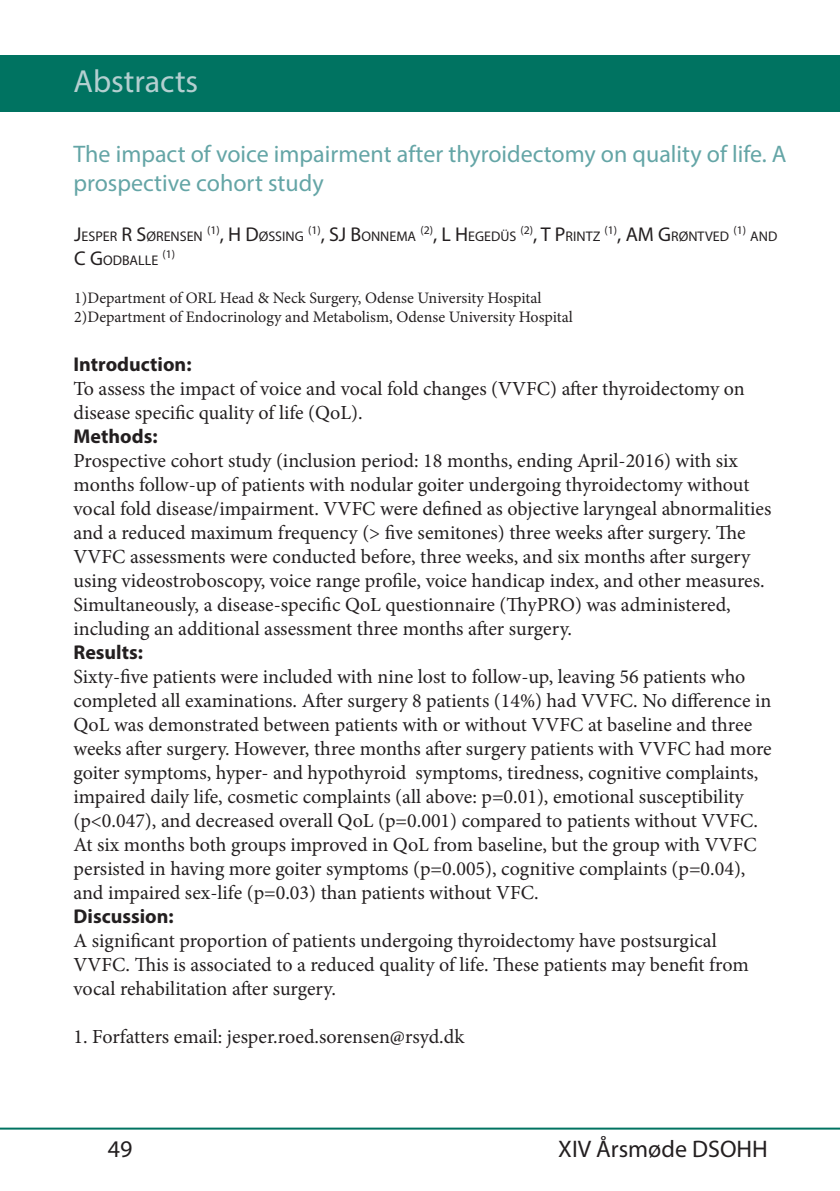
<style>
.page{position:relative;width:840px;height:1191px;background:#fff}
.page>*{position:absolute;margin:0;border:0;box-sizing:border-box;transform-origin:0 0}
.t1{font:32px "Myriad Pro";color:#b4cfd0}
.t2{font:24px/28.8px "Myriad Pro";color:#64a5a6}
.t3{font:24px "Myriad Pro";color:#231f20}
.t4{font:20px/24px "Minion Pro";color:#231f20}
.t5{font:700 20px "Myriad Pro";color:#231f20}
.t6{font:16px/19.2px "Minion Pro";letter-spacing:-.01em;color:#231f20}
.t7{font:14px "Myriad Pro";color:#231f20}
.t8{font:11.6px "Myriad Pro";color:#231f20}
.s1{font-size:20px}
</style>
<div class="page">
<div style="left:0;top:55px;width:839px;height:56px;background:#007361"></div>
<hr style="left:0;top:1127px;width:839px;height:2px;background:#007361">
<h1 class="t1" style="left:73px;top:61px;width:126px">Abstracts</h1>
<p class="t2" style="left:73px;top:139px;width:714px">The impact of voice impairment after thyroidectomy on quality of life. A prospective cohort study</p>
<p class="t7" style="left:74px;top:227px;width:654px"><span class="s1">J</span>ESPER <span class="s1">R S</span>ØRENSEN <sup>(1)</sup><span class="s1">, H D</span>ØSSING <sup>(1)</sup><span class="s1">, SJ B</span>ONNEMA <sup>(2)</sup><span class="s1">, L H</span> EGEDÜS <sup>(2)</sup><span class="s1">, T P</span>RINTZ <sup>(1)</sup><span class="s1">, AM G</span>RØNTVED</p>
<p class="t8" style="left:733px;top:223px;width:14px">(1)</p>
<p class="t7" style="left:749px;top:227px;width:27px">AND</p>
<p class="t7" style="left:74px;top:251px;width:85px"><span class="s1">C G</span>ODBALLE</p>
<p class="t8" style="left:162px;top:247px;width:14px">(1)</p>
<p class="t6" style="left:74px;top:288px;width:500px">1)Department of ORL Head &amp; Neck Surgery, Odense University Hospital<br>2)Department of Endocrinology and Metabolism, Odense University Hospital</p>
<p class="t5" style="left:73px;top:351px;width:119px">Introduction:</p>
<p class="t4" style="left:73px;top:377px;width:672px">To assess the impact of voice and vocal fold changes (VVFC) after thyroidectomy on disease specific quality of life (QoL).</p>
<p class="t5" style="left:73px;top:423px;width:86px">Methods:</p>
<p class="t4" style="left:73px;top:449px;width:699px">Prospective cohort study (inclusion period: 18 months, ending April-2016) with six months follow-up of patients with nodular goiter undergoing thyroidectomy without vocal fold disease/impairment. VVFC were defined as objective laryngeal abnormalities and a reduced maximum frequency (&gt; five semitones) three weeks after surgery. The VVFC assessments were conducted before, three weeks, and six months after surgery using videostroboscopy, voice range profile, voice handicap index, and other measures.<br>Simultaneously, a disease-specific QoL questionnaire (ThyPRO) was administered, including an additional assessment three months after surgery.</p>
<p class="t5" style="left:73px;top:639px;width:71px">Results:</p>
<p class="t4" style="left:73px;top:665px;width:699px">Sixty-five patients were included with nine lost to follow-up, leaving 56 patients who completed all examinations. After surgery 8 patients (14%) had VVFC. No difference in QoL was demonstrated between patients with or without VVFC at baseline and three weeks after surgery. However, three months after surgery patients with VVFC had more goiter symptoms, hyper- and hypothyroid symptoms, tiredness, cognitive complaints, impaired daily life, cosmetic complaints (all above: p=0.01), emotional susceptibility (p&lt;0.047), and decreased overall QoL (p=0.001) compared to patients without VVFC.<br>At six months both groups improved in QoL from baseline, but the group with VVFC persisted in having more goiter symptoms (p=0.005), cognitive complaints (p=0.04), and impaired sex-life (p=0.03) than patients without VFC.</p>
<p class="t5" style="left:73px;top:903px;width:102px">Discussion:</p>
<p class="t4" style="left:73px;top:929px;width:676px">A significant proportion of patients undergoing thyroidectomy have postsurgical<br>VVFC. This is associated to a reduced quality of life. These patients may benefit from vocal rehabilitation after surgery.</p>
<p class="t4" style="left:73px;top:1025px;width:392px">1. Forfatters email: jesper.roed.sorensen@rsyd.dk</p>
<p class="t3" style="left:108px;top:1134px;width:26px">49</p>
<p class="t3" style="left:558px;top:1134px;width:211px">XIV Årsmøde DSOHH</p>
</div>
